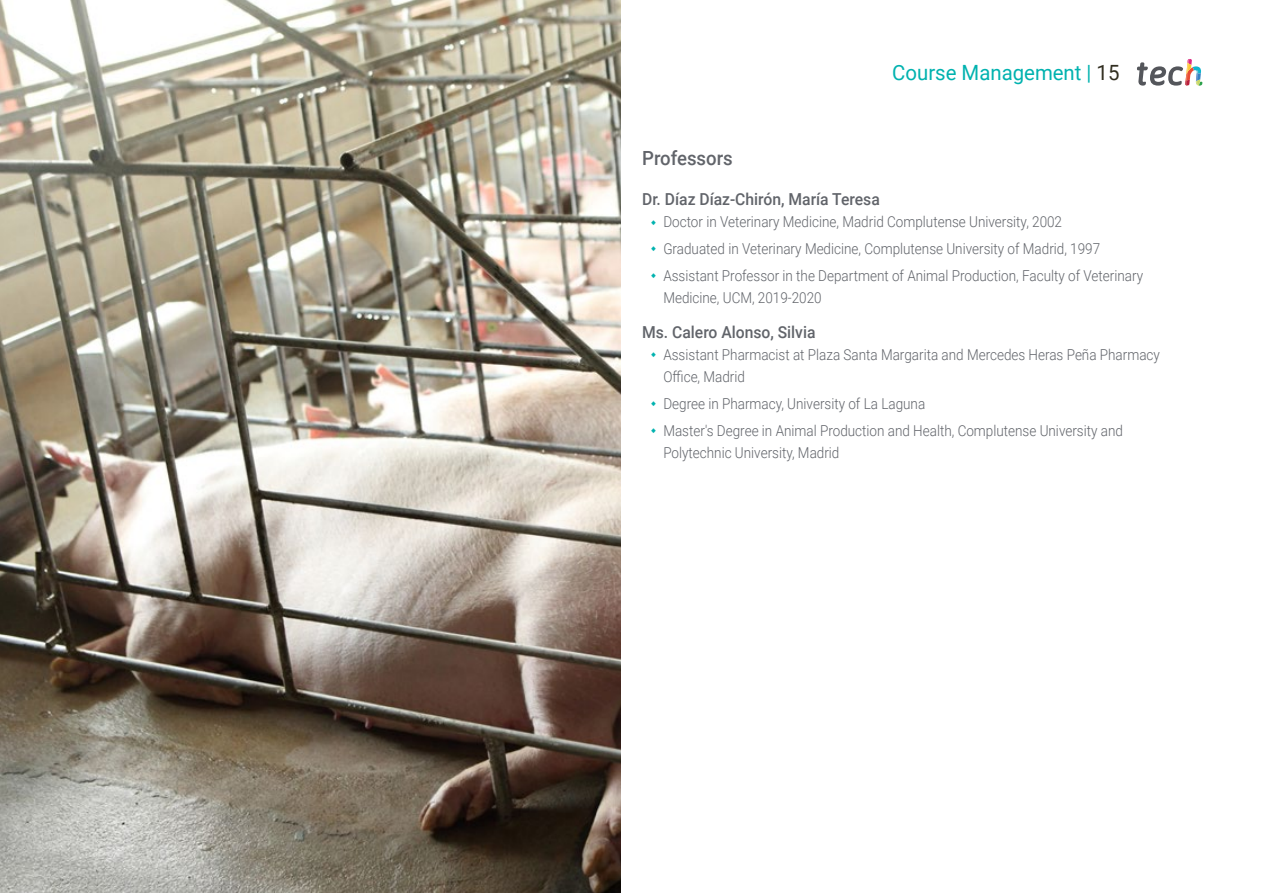
<style>
.page{position:relative;width:1263px;height:893px;background:#fff}
.page>*{position:absolute;margin:0;border:0;box-sizing:border-box;transform-origin:0 0}
.t1{font:21px "Roboto";color:#00b2af}
.t2{font:500 19.5px "Roboto";color:#61646a;scale:.95 1}
.t3{font:500 16.5px "Roboto";color:#61646a;scale:.95 1}
.t4{font:300 15px/26.7px "Roboto";color:#61646a;scale:.9 1}
.s1{color:#312e20}
</style>
<div class="page">
<img style="left:0;top:0;width:621px;height:893px">
<svg style="left:1137px;top:59px;width:65px;height:27px"></svg>
<h2 class="t2" style="left:642px;top:144px;width:97px">Professors</h2>
<h1 class="t1" style="left:892px;top:57px;width:229px">Course Management | <span class="s1">15</span></h1>
<p class="t3" style="left:642px;top:187px;width:252px">Dr. Díaz Díaz-Chirón, María Teresa</p>
<p class="t4" style="left:663px;top:208px;width:534px">Doctor in Veterinary Medicine, Madrid Complutense University, 2002<br>Graduated in Veterinary Medicine, Complutense University of Madrid, 1997<br>Assistant Professor in the Department of Animal Production, Faculty of Veterinary</p>
<p class="t4" style="left:663px;top:284px;width:177px">Medicine, UCM, 2019-2020</p>
<p class="t3" style="left:642px;top:320px;width:184px">Ms. Calero Alonso, Silvia</p>
<p class="t4" style="left:663px;top:343px;width:553px;line-height:22.5px">Assistant Pharmacist at Plaza Santa Margarita and Mercedes Heras Peña Pharmacy<br>Office, Madrid</p>
<p class="t4" style="left:663px;top:390px;width:512px">Degree in Pharmacy, University of La Laguna<br>Master's Degree in Animal Production and Health, Complutense University and</p>
<p class="t4" style="left:663px;top:439px;width:197px">Polytechnic University, Madrid</p>
</div>
